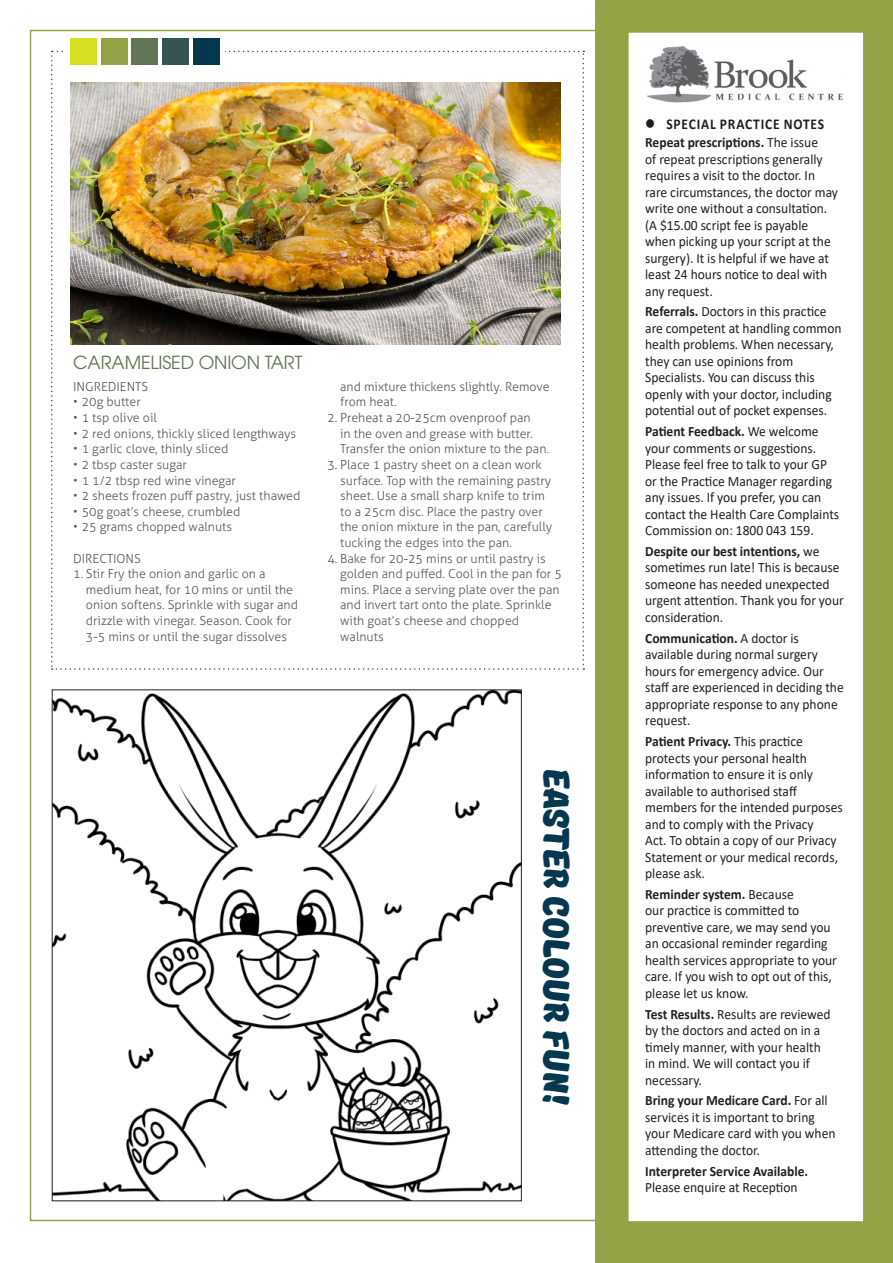
<style>
.page{position:relative;width:893px;height:1263px;background:#fff}
.page>*{position:absolute;margin:0;border:0;box-sizing:border-box;transform-origin:0 0}
.t1{font:900 36px "TT Masters";letter-spacing:-.01em;color:#05374e}
.t2{font:18px "ITC Avant Garde Pro";letter-spacing:-.01em;color:#637653}
.t3{font:700 15px "Calibri";letter-spacing:.06em;color:#231f20;scale:.9 1}
.t4{font:14.25px/16.5px "Calibri";color:#231f20;scale:.95 1}
.t5{font:700 14.25px "Calibri";color:#231f20;scale:.95 1}
.HN_Body_text{font:300 12.45px/15.6px "Aller";color:#57585a}
.s1{font-weight:700}
</style>
<div class="page">
<div style="left:595px;top:0;width:298px;height:1263px;background:#96a246"></div>
<svg style="left:51px;top:51px;width:533px;height:619px"></svg>
<div style="left:64px;top:36px;width:161px;height:32px;background:#fff"></div>
<div style="left:162px;top:38px;width:27px;height:27px;background:#365453"></div>
<div style="left:132px;top:38px;width:26px;height:27px;background:#637653"></div>
<div style="left:101px;top:38px;width:26px;height:27px;background:#96a246"></div>
<div style="left:70px;top:38px;width:27px;height:27px;background:#d6df21"></div>
<div style="left:193px;top:38px;width:27px;height:27px;background:#05374e"></div>
<img style="left:70px;top:83px;width:490px;height:261px">
<img style="left:54px;top:691px;width:466px;height:508px">
<div style="left:629px;top:33px;width:234px;height:1188px;background:#fff"></div>
<img style="left:647px;top:46px;width:196px;height:57px">
<p class="t2" style="left:73px;top:351px;width:231px">CARAMELISED ONION TART</p>
<p class="HN_Body_text" style="left:73px;top:379px;width:76px">INGREDIENTS</p>
<p class="HN_Body_text" style="left:73px;top:394px;width:69px">• 20g butter</p>
<p class="HN_Body_text" style="left:73px;top:410px;width:85px">• 1 tsp olive oil</p>
<p class="HN_Body_text" style="left:73px;top:425px;width:225px">• 2 red onions, thickly sliced lengthways</p>
<p class="HN_Body_text" style="left:73px;top:441px;width:157px">• 1 garlic clove, thinly sliced</p>
<p class="HN_Body_text" style="left:73px;top:457px;width:115px">• 2 tbsp caster sugar</p>
<p class="HN_Body_text" style="left:73px;top:472px;width:164px">• 1 1/2 tbsp red wine vinegar</p>
<p class="HN_Body_text" style="left:73px;top:488px;width:229px">• 2 sheets frozen puff pastry, just thawed</p>
<p class="HN_Body_text" style="left:73px;top:503px;width:169px">• 50g goat’s cheese, crumbled</p>
<p class="HN_Body_text" style="left:73px;top:519px;width:160px">• 25 grams chopped walnuts</p>
<p class="HN_Body_text" style="left:73px;top:550px;width:69px">DIRECTIONS</p>
<p class="HN_Body_text" style="left:86px;top:566px;width:214px;text-indent:-13px">1. Stir Fry the onion and garlic on a medium heat, for 10 mins or until the onion softens. Sprinkle with sugar and drizzle with vinegar. Season. Cook for 3-5 mins or until the sugar dissolves</p>
<p class="HN_Body_text" style="left:340px;top:379px;width:211px">and mixture thickens slightly. Remove from heat.</p>
<p class="HN_Body_text" style="left:340px;top:410px;width:210px;text-indent:-13px">2. Preheat a 20-25cm ovenproof pan<br>in the oven and grease with butter.<br>Transfer the onion mixture to the pan.</p>
<p class="HN_Body_text" style="left:340px;top:457px;width:213px;text-indent:-13px">3. Place 1 pastry sheet on a clean work surface. Top with the remaining pastry sheet. Use a small sharp knife to trim to a 25cm disc. Place the pastry over the onion mixture in the pan, carefully tucking the edges into the pan.</p>
<p class="HN_Body_text" style="left:340px;top:550px;width:223px;text-indent:-13px">4. Bake for 20-25 mins or until pastry is golden and puffed. Cool in the pan for 5 mins. Place a serving plate over the pan and invert tart onto the plate. Sprinkle with goat’s cheese and chopped walnuts</p>
<p class="t1" style="left:581px;top:768px;width:339px;rotate:90deg">EASTER COLOUR FUN!</p>
<p class="t3" style="left:645px;top:113px;width:200px">● SPECIAL PRACTICE NOTES</p>
<p class="t4" style="left:645px;top:134px;width:205px"><span class="s1">Repeat prescriptions.</span> The issue<br>of repeat prescriptions generally requires a visit to the doctor. In rare circumstances, the doctor may write one without a consultation. (A $15.00 script fee is payable when picking up your script at the surgery). It is helpful if we have at least 24 hours notice to deal with any request.</p>
<p class="t4" style="left:645px;top:303px;width:208px"><span class="s1">Referrals.</span> Doctors in this practice are competent at handling common health problems. When necessary, they can use opinions from Specialists. You can discuss this openly with your doctor, including potential out of pocket expenses.</p>
<p class="t4" style="left:645px;top:423px;width:206px"><span class="s1">Patient Feedback.</span> We welcome your comments or suggestions.<br>Please feel free to talk to your GP or the Practice Manager regarding any issues. If you prefer, you can contact the Health Care Complaints<br>Commission on: 1800 043 159.</p>
<p class="t4" style="left:645px;top:543px;width:211px"><span class="s1">Despite our best intentions,</span> we sometimes run late! This is because someone has needed unexpected urgent attention. Thank you for your consideration.</p>
<p class="t4" style="left:645px;top:629px;width:211px"><span class="s1">Communication.</span> A doctor is available during normal surgery hours for emergency advice. Our staff are experienced in deciding the appropriate response to any phone request.</p>
<p class="t4" style="left:645px;top:733px;width:209px"><span class="s1">Patient Privacy.</span> This practice protects your personal health information to ensure it is only available to authorised staff members for the intended purposes and to comply with the Privacy<br>Act. To obtain a copy of our Privacy<br>Statement or your medical records, please ask.</p>
<p class="t4" style="left:645px;top:885px;width:203px"><span class="s1">Reminder system.</span> Because<br>our practice is committed to preventive care, we may send you an occasional reminder regarding health services appropriate to your care. If you wish to opt out of this, please let us know.</p>
<p class="t4" style="left:645px;top:1005px;width:197px"><span class="s1">Test Results.</span> Results are reviewed by the doctors and acted on in a timely manner, with your health in mind. We will contact you if necessary.</p>
<p class="t4" style="left:645px;top:1092px;width:202px"><span class="s1">Bring your Medicare Card.</span> For all services it is important to bring your Medicare card with you when attending the doctor.</p>
<p class="t5" style="left:645px;top:1161px;width:173px">Interpreter Service Available.</p>
<p class="t4" style="left:645px;top:1179px;width:162px">Please enquire at Reception</p>
</div>
